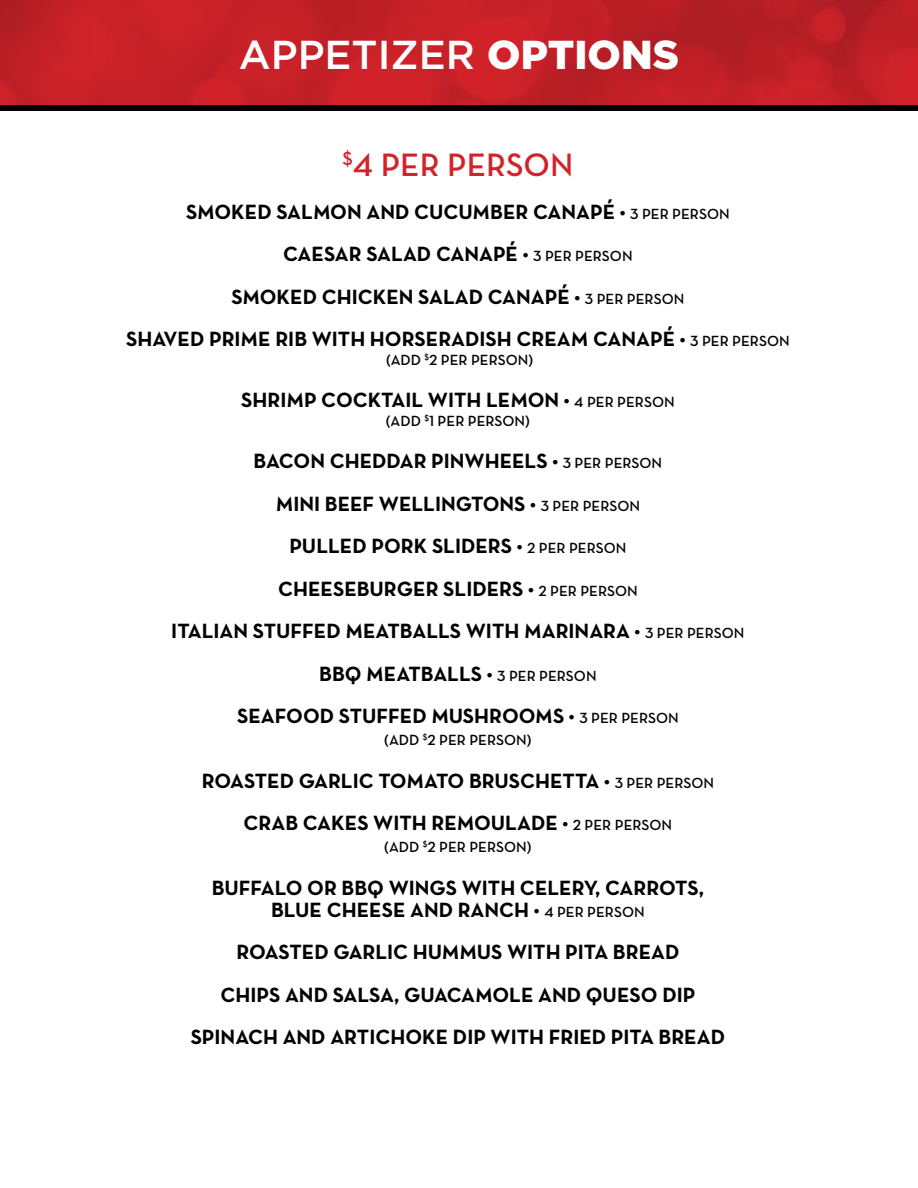
<style>
.page{position:relative;width:918px;height:1188px;background:#fff}
.page>*{position:absolute;margin:0;border:0;box-sizing:border-box;transform-origin:0 0}
.t1{font:500 40.35px "Gotham";color:#fff}
.t2{font:33px "Neutra Text Demi Alt";color:#d2232a}
.t3{font:21px/42.5px "Neutra Text Bold Alt";color:#000;text-align:center}
.t4{font:15px "Neutra Text Demi Alt";color:#000}
.s1{font-weight:900}
.s2{font-family:"Neutra Text Demi Alt";font-size:15px}
</style>
<div class="page">
<img style="left:0;top:0;width:918px;height:105px">
<div style="left:0;top:105px;width:918px;height:6px;background:#000"></div>
<h1 class="t1" style="left:239px;top:32px;width:442px">APPETIZER <span class="s1">OPTIONS</span></h1>
<h2 class="t2" style="left:342px;top:145px;width:233px"><sup>$</sup>4 PER PERSON</h2>
<p class="t3" style="left:126px;top:190px;width:665px">SMOKED SALMON AND CUCUMBER CANAPÉ • <span class="s2">3 PER PERSON<br></span>CAESAR SALAD CANAPÉ • <span class="s2">3 PER PERSON<br></span>SMOKED CHICKEN SALAD CANAPÉ • <span class="s2">3 PER PERSON<br></span>SHAVED PRIME RIB WITH HORSERADISH CREAM CANAPÉ • <span class="s2">3 PER PERSON</span></p>
<p class="t4" style="left:386px;top:351px;width:149px">(ADD <sup>$</sup>2 PER PERSON)</p>
<p class="t3" style="left:241px;top:378px;width:435px">SHRIMP COCKTAIL WITH LEMON • <span class="s2">4 PER PERSON</span></p>
<p class="t4" style="left:386px;top:412px;width:146px">(ADD <sup>$</sup>1 PER PERSON)</p>
<p class="t3" style="left:171px;top:440px;width:575px">BACON CHEDDAR PINWHEELS • <span class="s2">3 PER PERSON<br></span>MINI BEEF WELLINGTONS • <span class="s2">3 PER PERSON<br></span>PULLED PORK SLIDERS • <span class="s2">2 PER PERSON<br></span>CHEESEBURGER SLIDERS • <span class="s2">2 PER PERSON<br></span>ITALIAN STUFFED MEATBALLS WITH MARINARA • <span class="s2">3 PER PERSON </span>BBQ MEATBALLS • <span class="s2">3 PER PERSON<br></span>SEAFOOD STUFFED MUSHROOMS • <span class="s2">3 PER PERSON</span></p>
<p class="t4" style="left:384px;top:731px;width:149px">(ADD <sup>$</sup>2 PER PERSON)</p>
<p class="t3" style="left:202px;top:759px;width:514px">ROASTED GARLIC TOMATO BRUSCHETTA • <span class="s2">3 PER PERSON<br></span>CRAB CAKES WITH REMOULADE • <span class="s2">2 PER PERSON</span></p>
<p class="t4" style="left:384px;top:838px;width:149px">(ADD <sup>$</sup>2 PER PERSON)</p>
<p class="t3" style="left:212px;top:876px;width:494px;line-height:22.2px">BUFFALO OR BBQ WINGS WITH CELERY, CARROTS,<br>BLUE CHEESE AND RANCH • <span class="s2">4 PER PERSON</span></p>
<p class="t3" style="left:191px;top:931px;width:536px">ROASTED GARLIC HUMMUS WITH PITA BREAD<br>CHIPS AND SALSA, GUACAMOLE AND QUESO DIP<br>SPINACH AND ARTICHOKE DIP WITH FRIED PITA BREAD</p>
</div>
